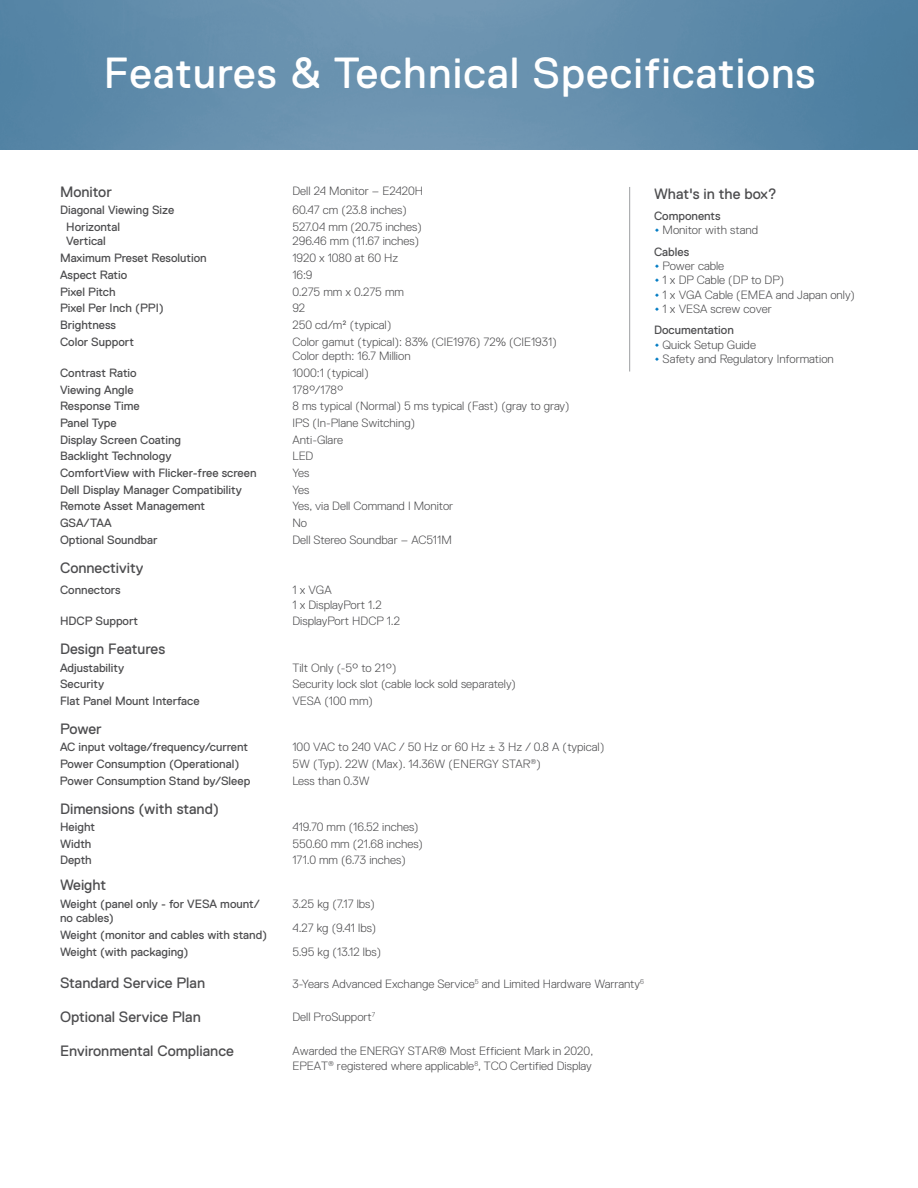
<style>
.page{position:relative;width:918px;height:1188px;background:#fff}
.page>*{position:absolute;margin:0;border:0;box-sizing:border-box;transform-origin:0 0}
.t1{font:43.5px "Dell Replica";letter-spacing:.025em;color:#fff}
.t2{font:15px "Dell Replica";color:#4d4d4f}
.Spec_body{font:300 12px/16.6px "Dell Replica";color:#4d4d4f}
.Spec_body-2{font:12px/14.4px "Dell Replica";color:#4d4d4f}
.What_s_in_the_box{font:12px "Dell Replica";color:#4d4d4f}
.s1{font-weight:400;font-size:15px;color:#007bc3}
</style>
<div class="page">
<hr style="left:629px;top:187px;width:1px;height:185px;background:#a7a9ac">
<img style="left:0;top:0;width:918px;height:150px">
<p class="t1" style="left:104px;top:49px;width:713px">Features &amp; Technical Specifications</p>
<p class="t2" style="left:60px;top:184px;width:53px">Monitor</p>
<p class="Spec_body" style="left:292px;top:182px;width:132px">Dell 24 Monitor – E2420H</p>
<p class="Spec_body-2" style="left:60px;top:203px;width:116px">Diagonal Viewing Size</p>
<p class="Spec_body" style="left:292px;top:202px;width:116px">60.47 cm (23.8 inches)</p>
<p class="Spec_body-2" style="left:66px;top:220px;width:55px">Horizontal</p>
<p class="Spec_body-2" style="left:66px;top:234px;width:41px">Vertical</p>
<p class="Spec_body" style="left:292px;top:219px;width:131px">527.04 mm (20.75 inches)</p>
<p class="Spec_body" style="left:292px;top:233px;width:128px">296.46 mm (11.67 inches)</p>
<p class="Spec_body-2" style="left:60px;top:251px;width:148px">Maximum Preset Resolution</p>
<p class="Spec_body" style="left:292px;top:250px;width:107px">1920 x 1080 at 60 Hz</p>
<p class="Spec_body-2" style="left:60px;top:268px;width:69px">Aspect Ratio</p>
<p class="Spec_body" style="left:292px;top:266px;width:22px">16:9</p>
<p class="Spec_body-2" style="left:60px;top:284px;width:57px">Pixel Pitch</p>
<p class="Spec_body" style="left:292px;top:283px;width:113px">0.275 mm x 0.275 mm</p>
<p class="Spec_body-2" style="left:60px;top:301px;width:105px">Pixel Per Inch (PPI)</p>
<p class="Spec_body" style="left:292px;top:300px;width:14px">92</p>
<p class="Spec_body-2" style="left:60px;top:318px;width:58px">Brightness</p>
<p class="Spec_body" style="left:292px;top:317px;width:100px">250 cd/m² (typical)</p>
<p class="Spec_body-2" style="left:60px;top:334px;width:75px">Color Support</p>
<p class="Spec_body" style="left:292px;top:333px;width:266px">Color gamut (typical): 83% (CIE1976) 72% (CIE1931)</p>
<p class="Spec_body" style="left:292px;top:348px;width:120px">Color depth: 16.7 Million</p>
<p class="Spec_body-2" style="left:60px;top:366px;width:78px">Contrast Ratio</p>
<p class="Spec_body" style="left:292px;top:364px;width:78px">1000:1 (typical)</p>
<p class="Spec_body-2" style="left:60px;top:382px;width:75px">Viewing Angle</p>
<p class="Spec_body" style="left:292px;top:381px;width:53px">178°/178°</p>
<p class="Spec_body-2" style="left:60px;top:399px;width:81px">Response Time</p>
<p class="Spec_body" style="left:292px;top:398px;width:278px">8 ms typical (Normal) 5 ms typical (Fast) (gray to gray)</p>
<p class="Spec_body-2" style="left:60px;top:416px;width:58px">Panel Type</p>
<p class="Spec_body" style="left:292px;top:415px;width:124px">IPS (In-Plane Switching)</p>
<p class="Spec_body-2" style="left:60px;top:432px;width:123px">Display Screen Coating</p>
<p class="Spec_body" style="left:292px;top:431px;width:52px">Anti-Glare</p>
<p class="Spec_body-2" style="left:60px;top:449px;width:113px">Backlight Technology</p>
<p class="Spec_body" style="left:292px;top:448px;width:22px">LED</p>
<p class="Spec_body-2" style="left:60px;top:466px;width:198px">ComfortView with Flicker-free screen</p>
<p class="Spec_body" style="left:292px;top:465px;width:19px">Yes</p>
<p class="Spec_body-2" style="left:60px;top:482px;width:183px">Dell Display Manager Compatibility</p>
<p class="Spec_body" style="left:292px;top:481px;width:19px">Yes</p>
<p class="Spec_body-2" style="left:60px;top:499px;width:147px">Remote Asset Management</p>
<p class="Spec_body" style="left:292px;top:498px;width:162px">Yes, via Dell Command I Monitor</p>
<p class="Spec_body-2" style="left:60px;top:516px;width:53px">GSA/TAA</p>
<p class="Spec_body" style="left:292px;top:515px;width:16px">No</p>
<p class="Spec_body-2" style="left:60px;top:533px;width:99px">Optional Soundbar</p>
<p class="Spec_body" style="left:292px;top:531px;width:161px">Dell Stereo Soundbar – AC511M</p>
<p class="t2" style="left:60px;top:559px;width:85px">Connectivity</p>
<p class="Spec_body-2" style="left:60px;top:583px;width:62px">Connectors</p>
<p class="Spec_body" style="left:292px;top:582px;width:41px">1 x VGA</p>
<p class="Spec_body" style="left:292px;top:596px;width:91px">1 x DisplayPort 1.2</p>
<p class="Spec_body-2" style="left:60px;top:614px;width:80px">HDCP Support</p>
<p class="Spec_body" style="left:292px;top:613px;width:109px">DisplayPort HDCP 1.2</p>
<p class="t2" style="left:60px;top:641px;width:107px">Design Features</p>
<p class="Spec_body-2" style="left:60px;top:660px;width:66px">Adjustability</p>
<p class="Spec_body" style="left:292px;top:659px;width:106px">Tilt Only (-5° to 21°)</p>
<p class="Spec_body-2" style="left:60px;top:677px;width:46px">Security</p>
<p class="Spec_body" style="left:292px;top:676px;width:225px">Security lock slot (cable lock sold separately)</p>
<p class="Spec_body-2" style="left:60px;top:694px;width:141px">Flat Panel Mount Interface</p>
<p class="Spec_body" style="left:292px;top:693px;width:82px">VESA (100 mm)</p>
<p class="t2" style="left:60px;top:720px;width:43px">Power</p>
<p class="Spec_body-2" style="left:60px;top:740px;width:190px">AC input voltage/frequency/current</p>
<p class="Spec_body" style="left:292px;top:739px;width:313px">100 VAC to 240 VAC / 50 Hz or 60 Hz ± 3 Hz / 0.8 A (typical)</p>
<p class="Spec_body-2" style="left:60px;top:757px;width:181px">Power Consumption (Operational)</p>
<p class="Spec_body" style="left:292px;top:756px;width:250px">5W (Typ). 22W (Max). 14.36W (ENERGY STAR<sup>®</sup>)</p>
<p class="Spec_body-2" style="left:60px;top:773px;width:192px">Power Consumption Stand by/Sleep</p>
<p class="Spec_body" style="left:292px;top:772px;width:79px">Less than 0.3W</p>
<p class="t2" style="left:60px;top:800px;width:161px">Dimensions (with stand)</p>
<p class="Spec_body-2" style="left:60px;top:820px;width:37px">Height</p>
<p class="Spec_body-2" style="left:60px;top:836px;width:33px">Width</p>
<p class="Spec_body-2" style="left:60px;top:853px;width:33px">Depth</p>
<p class="t2" style="left:60px;top:877px;width:48px">Weight</p>
<p class="Spec_body-2" style="left:60px;top:897px;width:201px">Weight (panel only - for VESA mount/ no cables)</p>
<p class="Spec_body-2" style="left:60px;top:928px;width:209px">Weight (monitor and cables with stand)</p>
<p class="Spec_body-2" style="left:60px;top:944px;width:130px">Weight (with packaging)</p>
<p class="t2" style="left:60px;top:975px;width:147px">Standard Service Plan</p>
<p class="t2" style="left:60px;top:1008px;width:142px">Optional Service Plan</p>
<p class="t2" style="left:60px;top:1042px;width:175px">Environmental Compliance</p>
<p class="Spec_body" style="left:292px;top:819px;width:132px">419.70 mm (16.52 inches)<br>550.60 mm (21.68 inches)<br>171.0 mm (6.73 inches)</p>
<p class="Spec_body" style="left:292px;top:892px;width:90px;line-height:23.9px">3.25 kg (7.17 lbs)<br>4.27 kg (9.41 lbs)<br>5.95 kg (13.12 lbs)</p>
<p class="Spec_body" style="left:292px;top:975px;width:353px">3-Years Advanced Exchange Service<sup>5</sup> and Limited Hardware Warranty<sup>6</sup></p>
<p class="Spec_body" style="left:292px;top:1009px;width:84px">Dell ProSupport<sup>7</sup></p>
<p class="Spec_body" style="left:292px;top:1044px;width:302px;line-height:14.4px">Awarded the ENERGY STAR® Most Efficient Mark in 2020,<br>EPEAT<sup>®</sup> registered where applicable<sup>8</sup>, TCO Certified Display</p>
<p class="t2" style="left:654px;top:185px;width:124px">What's in the box?</p>
<p class="What_s_in_the_box" style="left:654px;top:209px;width:68px">Components</p>
<p class="Spec_body" style="left:654px;top:222px;width:106px"><span class="s1">•</span> Monitor with stand</p>
<p class="What_s_in_the_box" style="left:654px;top:245px;width:37px">Cables</p>
<p class="Spec_body" style="left:654px;top:258px;width:72px"><span class="s1">•</span> Power cable</p>
<p class="Spec_body" style="left:654px;top:272px;width:132px"><span class="s1">•</span> 1 x DP Cable (DP to DP)</p>
<p class="Spec_body" style="left:654px;top:286px;width:202px"><span class="s1">•</span> 1 x VGA Cable (EMEA and Japan only)</p>
<p class="Spec_body" style="left:654px;top:301px;width:119px"><span class="s1">•</span> 1 x VESA screw cover</p>
<p class="What_s_in_the_box" style="left:654px;top:324px;width:81px">Documentation</p>
<p class="Spec_body" style="left:654px;top:336px;width:103px"><span class="s1">•</span> Quick Setup Guide</p>
<p class="Spec_body" style="left:654px;top:351px;width:181px"><span class="s1">•</span> Safety and Regulatory Information</p>
</div>
